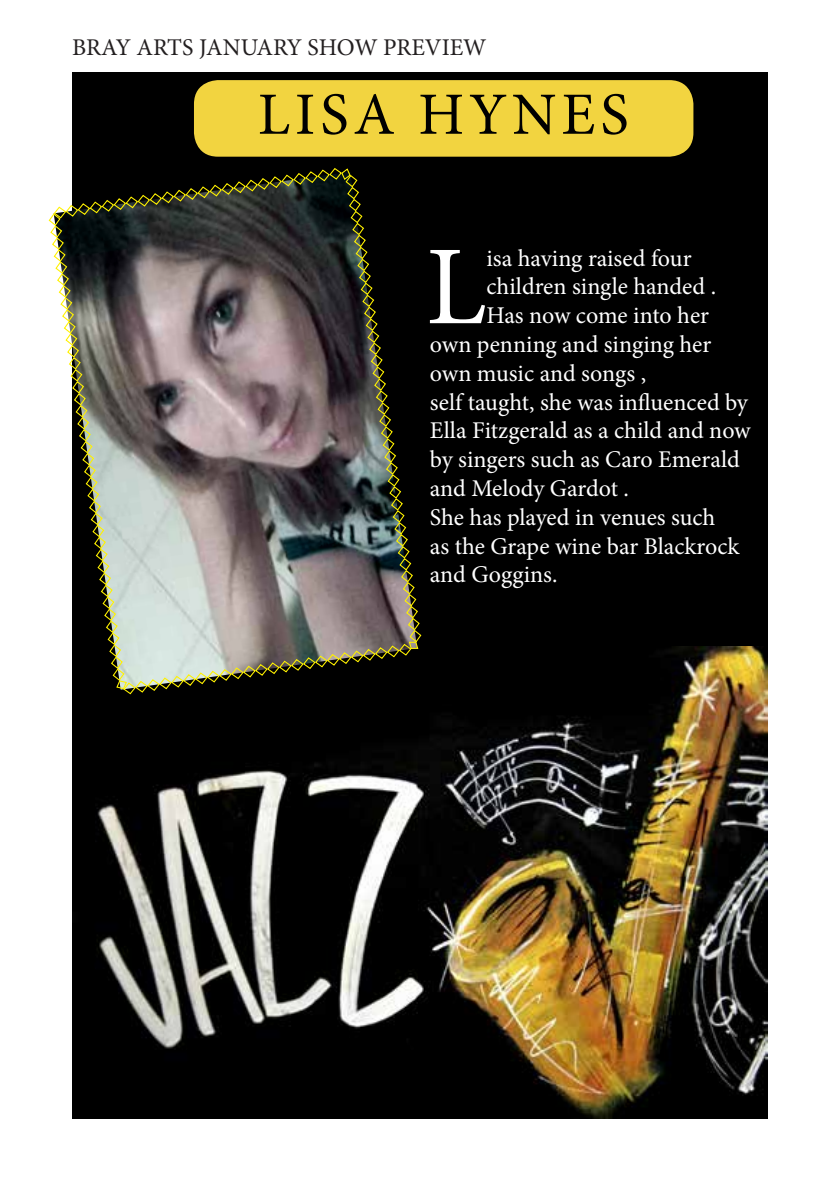
<style>
.page{position:relative;width:840px;height:1191px;background:#fff}
.page>*{position:absolute;margin:0;border:0;box-sizing:border-box;transform-origin:0 0}
.t1{font:112.6px "Minion Pro";color:#fff}
.t2{font:60px "Minion Pro";letter-spacing:.08em;color:#000}
.t3{font:24px "Minion Pro";color:#fff}
.t4{font:24px "Minion Pro";letter-spacing:-.005em;color:#231f20}
</style>
<div class="page">
<div style="left:72px;top:72px;width:695px;height:1047px;background:#000"></div>
<img style="left:97px;top:646px;width:670px;height:473px">
<img style="left:48px;top:168px;width:374px;height:527px">
<div style="left:194px;top:80px;width:499px;height:77px;background:#f2d440;border-radius:24px"></div>
<p class="t4" style="left:72px;top:32px;width:416px">BRAY ARTS JANUARY SHOW PREVIEW</p>
<h2 class="t2" style="left:257px;top:74px;width:372px">LISA HYNES</h2>
<h1 class="t1" style="left:425px;top:212px;width:62px">L</h1>
<p class="t3" style="left:486px;top:242px;width:206px">isa having raised four</p>
<p class="t3" style="left:486px;top:271px;width:231px">children single handed .</p>
<p class="t3" style="left:486px;top:299px;width:224px">Has now come into her</p>
<p class="t3" style="left:429px;top:328px;width:283px">own penning and singing her</p>
<p class="t3" style="left:429px;top:357px;width:217px">own music and songs ,</p>
<p class="t3" style="left:429px;top:386px;width:319px">self taught, she was influenced by</p>
<p class="t3" style="left:429px;top:415px;width:322px">Ella Fitzgerald as a child and now</p>
<p class="t3" style="left:429px;top:443px;width:311px">by singers such as Caro Emerald</p>
<p class="t3" style="left:429px;top:472px;width:200px">and Melody Gardot .</p>
<p class="t3" style="left:429px;top:501px;width:287px">She has played in venues such</p>
<p class="t3" style="left:429px;top:530px;width:311px">as the Grape wine bar Blackrock</p>
<p class="t3" style="left:429px;top:559px;width:129px">and Goggins.</p>
</div>
